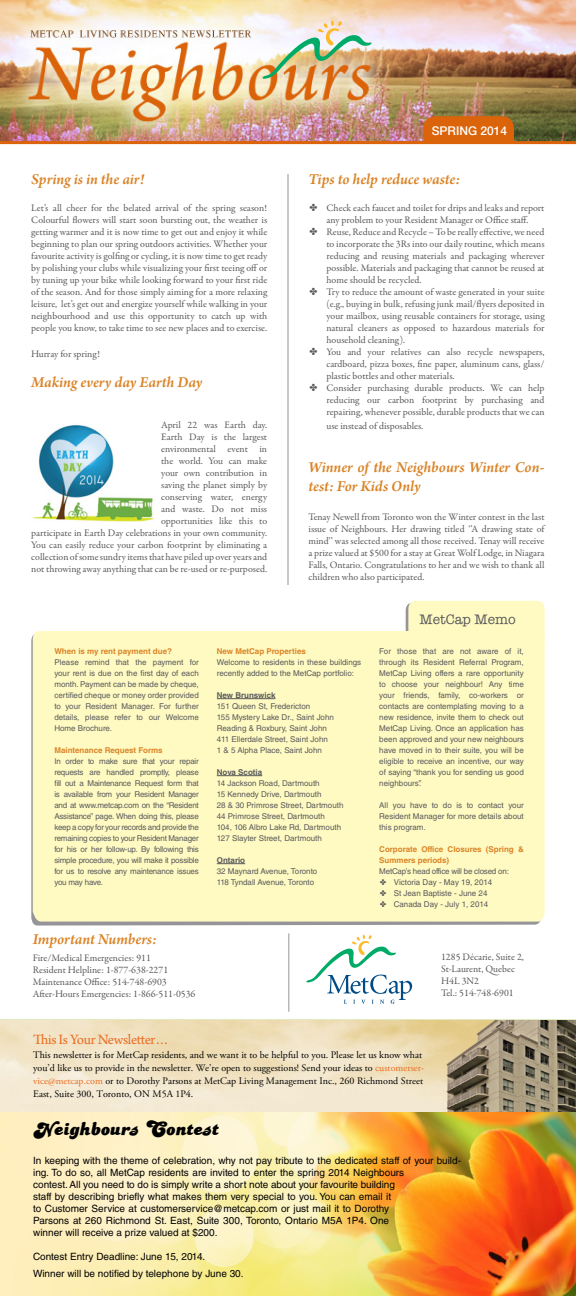
<style>
.page{position:relative;width:576px;height:1296px;background:#fff}
.page>*{position:absolute;margin:0;border:0;box-sizing:border-box;transform-origin:0 0}
.t1{font:21px "Dolphins";color:#000}
.t2{font:italic 600 16px/19px "Arno Pro";letter-spacing:-.005em;color:#da8427}
.t3{font:15px "Arno Pro";letter-spacing:-.025em;color:#ea6e24}
.t4{font:14px "American Typewriter";color:#58595b}
.t5{font:500 12px "Helvetica Neue";color:#fff}
.t6{font:10px/12px "Garamond Premr Pro";color:#58595b;text-align:justify}
.t7{font:10px/12px "Helvetica LT Std";color:#000}
.t8{font:10px/13px "Adobe Garamond Pro";color:#000}
.t9{font:8px/11px "Helvetica LT Std";color:#58595b}
.t10{font:700 8px/11px "Helvetica LT Std";color:#da8427}
.t11{font:700 8px "Helvetica LT Std";color:#58595b}
.s1{font-family:"MS Mincho"}
.s2{color:#ea6e24}
</style>
<div class="page">
<img style="left:0;top:0;width:576px;height:141px">
<svg style="left:423px;top:116px;width:91px;height:25px;background:#d8640d"></svg>
<hr style="left:288px;top:174px;width:1px;height:411px;background:#939598">
<hr style="left:0;top:141px;width:576px;height:3px;background:#db640a">
<img style="left:32px;top:424px;width:123px;height:98px">
<img style="left:262px;top:20px;width:110px;height:59px">
<hr style="left:289px;top:933px;width:1px;height:79px;background:#939598">
<div style="left:406px;top:601px;width:139px;height:30px;background:#fffac2"></div>
<div style="left:33px;top:631px;width:512px;height:291px;background:#fffac2"></div>
<hr style="left:217px;top:698px;width:58px;height:1px;background:#58595b">
<hr style="left:217px;top:775px;width:45px;height:1px;background:#58595b">
<svg style="left:217px;top:863px;width:28px;height:1px"></svg>
<svg style="left:306px;top:935px;width:106px;height:69px"></svg>
<img style="left:0;top:1020px;width:576px;height:93px">
<img style="left:0;top:1113px;width:576px;height:183px">
<h2 class="t2" style="left:31px;top:170px;width:115px">Spring is in the air!</h2>
<p class="t6" style="left:31px;top:202px;width:238px">Let’s all cheer for the belated arrival of the spring season!<br>Colourful flowers will start soon bursting out, the weather is getting warmer and it is now time to get out and enjoy it while beginning to plan our spring outdoors activities. Whether your favourite activity is golfing or cycling, it is now time to get ready by polishing your clubs while visualizing your first teeing off or by tuning up your bike while looking forward to your first ride of the season. And for those simply aiming for a more relaxing leisure, let’s get out and energize yourself while walking in your neighbourhood and use this opportunity to catch up with people you know, to take time to see new places and to exercise.</p>
<p class="t6" style="left:31px;top:348px;width:70px">Hurray for spring!</p>
<h2 class="t2" style="left:31px;top:374px;width:173px">Making every day Earth Day</h2>
<p class="t6" style="left:31px;top:419px;width:238px;text-align:right">April 22 was Earth day.<br>Earth Day is the largest<br>environmental event in<br>the world. You can make<br>your own contribution in<br>saving the planet simply by<br>conserving water, energy<br>and waste. Do not miss<br>opportunities like this to<br>participate in Earth Day celebrations in your own community.<br>You can easily reduce your carbon footprint by eliminating a collection of some sundry items that have piled up over years and not throwing away anything that can be re-used or re-purposed.</p>
<p class="t5" style="left:432px;top:123px;width:77px">SPRING 2014</p>
<h2 class="t2" style="left:308px;top:170px;width:153px">Tips to help reduce waste:</h2>
<p class="t6" style="left:308px;top:202px;width:238px"><span class="s1">✤</span> Check each faucet and toilet for drips and leaks and report</p>
<p class="t6" style="left:326px;top:214px;width:204px">any problem to your Resident Manager or Office staff.</p>
<p class="t6" style="left:308px;top:226px;width:238px"><span class="s1">✤</span> Reuse, Reduce and Recycle – To be really effective, we need</p>
<p class="t6" style="left:326px;top:238px;width:220px">to incorporate the 3Rs into our daily routine, which means</p>
<p class="t6" style="left:326px;top:250px;width:220px">reducing and reusing materials and packaging wherever</p>
<p class="t6" style="left:326px;top:262px;width:220px">possible. Materials and packaging that cannot be reused at</p>
<p class="t6" style="left:326px;top:274px;width:97px">home should be recycled.</p>
<p class="t6" style="left:308px;top:286px;width:238px"><span class="s1">✤</span> Try to reduce the amount of waste generated in your suite</p>
<p class="t6" style="left:326px;top:298px;width:220px">(e.g., buying in bulk, refusing junk mail/flyers deposited in</p>
<p class="t6" style="left:326px;top:310px;width:220px">your mailbox, using reusable containers for storage, using</p>
<p class="t6" style="left:326px;top:322px;width:220px">natural cleaners as opposed to hazardous materials for</p>
<p class="t6" style="left:326px;top:334px;width:80px">household cleaning).</p>
<p class="t6" style="left:308px;top:346px;width:238px"><span class="s1">✤</span> You and your relatives can also recycle newspapers,</p>
<p class="t6" style="left:326px;top:358px;width:220px">cardboard, pizza boxes, fine paper, aluminum cans, glass/</p>
<p class="t6" style="left:326px;top:370px;width:130px">plastic bottles and other materials.</p>
<p class="t6" style="left:308px;top:382px;width:238px"><span class="s1">✤</span> Consider purchasing durable products. We can help</p>
<p class="t6" style="left:326px;top:394px;width:220px">reducing our carbon footprint by purchasing and</p>
<p class="t6" style="left:326px;top:406px;width:220px">repairing, whenever possible, durable products that we can</p>
<p class="t6" style="left:326px;top:420px;width:98px">use instead of disposables.</p>
<h2 class="t2" style="left:308px;top:458px;width:238px">Winner of the Neighbours Winter Con&shy;test: For Kids Only</h2>
<p class="t6" style="left:308px;top:511px;width:238px">Tenay Newell from Toronto won the Winter contest in the last issue of Neighbours. Her drawing titled ‘’A drawing state of mind’’ was selected among all those received. Tenay will receive a prize valued at $500 for a stay at Great Wolf Lodge, in Niagara Falls, Ontario. Congratulations to her and we wish to thank all children who also participated.</p>
<h3 class="t4" style="left:420px;top:609px;width:98px">MetCap Memo</h3>
<p class="t10" style="left:54px;top:645px;width:119px">When is my rent payment due?</p>
<p class="t9" style="left:54px;top:657px;width:146px;text-align:justify">Please remind that the payment for your rent is due on the first day of each month. Payment can be made by cheque, certified cheque or money order provided to your Resident Manager. For further details, please refer to our Welcome Home Brochure.</p>
<p class="t10" style="left:54px;top:744px;width:110px">Maintenance Request Forms</p>
<p class="t9" style="left:54px;top:756px;width:146px;text-align:justify">In order to make sure that your repair requests are handled promptly, please fill out a Maintenance Request form that is available from your Resident Manager and at www.metcap.com on the “Resident Assistance” page. When doing this, please keep a copy for your records and provide the remaining copies to your Resident Manager for his or her follow-up. By following this simple procedure, you will make it possible for us to resolve any maintenance issues you may have.</p>
<p class="t10" style="left:217px;top:645px;width:91px">New MetCap Properties</p>
<p class="t9" style="left:217px;top:657px;width:146px">Welcome to residents in these buildings recently added to the MetCap portfolio:</p>
<p class="t11" style="left:217px;top:690px;width:60px">New Brunswick</p>
<p class="t9" style="left:217px;top:701px;width:119px">151 Queen St, Fredericton<br>155 Mystery Lake Dr., Saint John<br>Reading &amp; Roxbury, Saint John<br>411 Ellerdale Street, Saint John<br>1 &amp; 5 Alpha Place, Saint John</p>
<p class="t11" style="left:217px;top:767px;width:47px">Nova Scotia</p>
<p class="t9" style="left:217px;top:778px;width:128px">14 Jackson Road, Dartmouth<br>15 Kennedy Drive, Dartmouth<br>28 &amp; 30 Primrose Street, Dartmouth<br>44 Primrose Street, Dartmouth<br>104, 106 Albro Lake Rd, Dartmouth<br>127 Slayter Street, Dartmouth</p>
<p class="t11" style="left:217px;top:855px;width:30px">Ontario</p>
<p class="t9" style="left:217px;top:866px;width:102px">32 Maynard Avenue, Toronto<br>118 Tyndall Avenue, Toronto</p>
<p class="t9" style="left:379px;top:646px;width:146px;text-align:justify">For those that are not aware of it, through its Resident Referral Program, MetCap Living offers a rare opportunity to choose your neighbour! Any time your friends, family, co-workers or contacts are contemplating moving to a new residence, invite them to check out MetCap Living. Once an application has been approved and your new neighbours have moved in to their suite, you will be eligible to receive an incentive, our way of saying “thank you for sending us good neighbours”.</p>
<p class="t9" style="left:379px;top:800px;width:146px;text-align:justify">All you have to do is to contact your Resident Manager for more details about this program.</p>
<p class="t10" style="left:379px;top:843px;width:146px">Corporate Office Closures (Spring &amp;<br>Summers periods)</p>
<p class="t9" style="left:379px;top:866px;width:131px">MetCap’s head office will be closed on: <span class="s1">✤</span> Victoria Day - May 19, 2014<br><span class="s1">✤</span> St Jean Baptiste - June 24<br><span class="s1">✤</span> Canada Day - July 1, 2014</p>
<h2 class="t2" style="left:33px;top:931px;width:126px">Important Numbers:</h2>
<p class="t6" style="left:33px;top:952px;width:164px;text-align:left">Fire/Medical Emergencies: 911<br>Resident Helpline: 1-877-638-2271<br>Maintenance Office: 514-748-6903<br>After-Hours Emergencies: 1-866-511-0536</p>
<p class="t6" style="left:441px;top:951px;width:84px;text-align:left">1285 Décarie, Suite 2,<br>St-Laurent, Quebec<br>H4L 3N2<br>Tel.: 514-748-6901</p>
<h3 class="t3" style="left:33px;top:1031px;width:138px">This Is Your Newsletter…</h3>
<p class="t8" style="left:33px;top:1049px;width:393px">This newsletter is for MetCap residents, and we want it to be helpful to you. Please let us know what you’d like us to provide in the newsletter. We’re open to suggestions! Send your ideas to <span class="s2">customerser&shy;vice@metcap.com</span> or to Dorothy Parsons at MetCap Living Management Inc., 260 Richmond Street East, Suite 300, Toronto, ON M5A 1P4.</p>
<h1 class="t1" style="left:33px;top:1117px;width:187px">Neighbours Contest</h1>
<p class="t7" style="left:33px;top:1154px;width:429px">In keeping with the theme of celebration, why not pay tribute to the dedicated staff of your build&shy;ing. To do so, all MetCap residents are invited to enter the spring 2014 Neighbours<br>contest. All you need to do is simply write a short note about your favourite building<br>staff by describing briefly what makes them very special to you. You can email it<br>to Customer Service at customerservice@metcap.com or just mail it to Dorothy<br>Parsons at 260 Richmond St. East, Suite 300, Toronto, Ontario M5A 1P4. One<br>winner will receive a prize valued at $200.</p>
<p class="t7" style="left:33px;top:1248px;width:212px;line-height:17px">Contest Entry Deadline: June 15, 2014.<br>Winner will be notified by telephone by June 30.</p>
</div>
